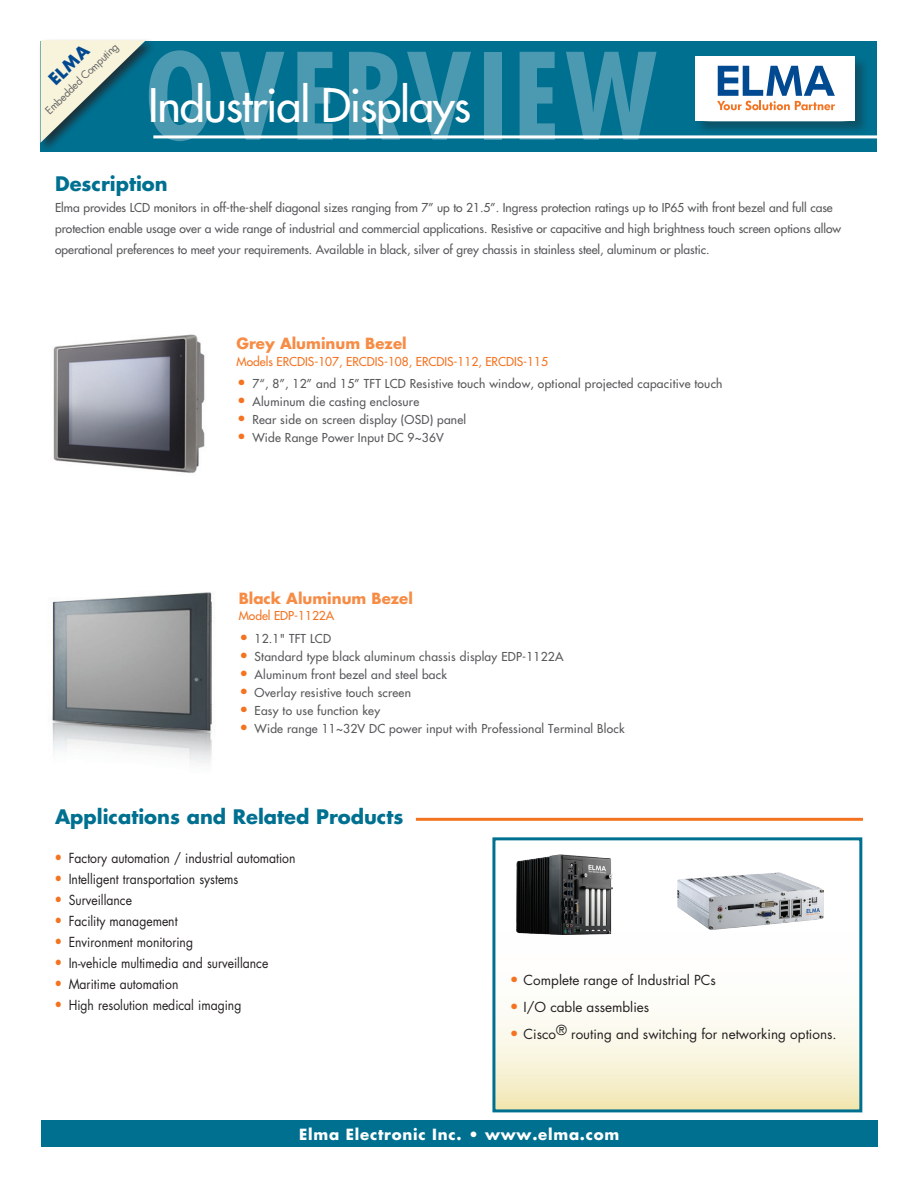
<style>
.page{position:relative;width:918px;height:1188px;background:#fff}
.page>*{position:absolute;margin:0;border:0;box-sizing:border-box;transform-origin:0 0}
.t1{font:700 condensed 116.7px "Futura Std";letter-spacing:.05em;color:#fff}
.t2{font:500 45px "Futura Std";letter-spacing:-.025em;color:#fff}
.t3{font:700 19.5px "Futura Std";color:#007091}
.t4{font:700 16.5px "Futura Std";color:#014990}
.t5{font:700 15px "Futura Std";color:#f68c45}
.t6{font:700 15px "Futura Std";letter-spacing:.05em;color:#fff}
.t7{font:13.5px "Futura Std";color:#231f20;scale:.9 1}
.t8{font:13.5px "Futura Std";color:#231f20}
.t9{font:500 12px/21px "Futura Std";color:#57585a}
.t10{font:500 12px "Futura Std";letter-spacing:.02em;color:#57585a}
.t11{font:500 12px "Futura Std";color:#f47321}
.t12{font:10.5px "Futura Std";color:#636366}
.s1{font-weight:700;font-size:14.85px;color:#f47321}
</style>
<div class="page">
<div style="left:41px;top:1120px;width:837px;height:28px;background:#007091"></div>
<div style="left:40px;top:41px;width:838px;height:110px;background:#007091"></div>
<hr style="left:153px;top:135px;width:725px;height:3px;background:#fff">
<div style="left:694px;top:56px;width:175px;height:79px;background:#231f20;opacity:.37"></div>
<div style="left:696px;top:57px;width:159px;height:64px;background:#fff"></div>
<svg style="left:717px;top:66px;width:118px;height:44px"></svg>
<div style="left:37px;top:37px;width:120px;height:117px;background:#231f20;opacity:.75"></div>
<svg style="left:40px;top:40px;width:106px;height:103px"></svg>
<img style="left:53px;top:334px;width:152px;height:139px">
<img style="left:52px;top:592px;width:162px;height:173px">
<hr style="left:416px;top:818px;width:447px;height:3px;background:#f47321">
<svg style="left:496px;top:872px;width:362px;height:236px"></svg>
<div style="left:492px;top:837px;width:370px;height:275px;border:3px solid #007091"></div>
<img style="left:677px;top:873px;width:147px;height:56px">
<img style="left:516px;top:854px;width:96px;height:80px">
<h3 class="t4" style="left:44px;top:74px;width:50px;rotate:-44deg">ELMA</h3>
<p class="t12" style="left:43px;top:107px;width:98px;rotate:-44deg">Embedded Computing</p>
<h1 class="t1" style="left:146px;top:24px;width:513px">OVERVIEW</h1>
<h2 class="t2" style="left:148px;top:78px;width:324px">Industrial Displays</h2>
<h3 class="t3" style="left:55px;top:171px;width:114px">Description</h3>
<p class="t9" style="left:55px;top:197px;width:788px">Elma provides LCD monitors in off-the-shelf diagonal sizes ranging from 7” up to 21.5”. Ingress protection ratings up to IP65 with front bezel and full case protection enable usage over a wide range of industrial and commercial applications. Resistive or capacitive and high brightness touch screen options allow operational preferences to meet your requirements. Available in black, silver of grey chassis in stainless steel, aluminum or plastic.</p>
<p class="t5" style="left:237px;top:334px;width:172px">Grey Aluminum Bezel</p>
<p class="t11" style="left:237px;top:354px;width:313px">Models ERCDIS-107, ERCDIS-108, ERCDIS-112, ERCDIS-115</p>
<p class="t10" style="left:237px;top:376px;width:487px"><span class="s1">•</span> 7“, 8”, 12” and 15” TFT LCD Resistive touch window, optional projected capacitive touch</p>
<p class="t10" style="left:237px;top:394px;width:184px"><span class="s1">•</span> Aluminum die casting enclosure</p>
<p class="t10" style="left:237px;top:412px;width:231px"><span class="s1">•</span> Rear side on screen display (OSD) panel</p>
<p class="t10" style="left:237px;top:430px;width:209px"><span class="s1">•</span> Wide Range Power Input DC 9~36V</p>
<p class="t5" style="left:239px;top:588px;width:176px">Black Aluminum Bezel</p>
<p class="t11" style="left:239px;top:609px;width:97px">Model EDP-1122A</p>
<p class="t9" style="left:239px;top:628px;width:94px"><span class="s1">•</span> 12.1" TFT LCD</p>
<p class="t10" style="left:239px;top:649px;width:326px"><span class="s1">•</span> Standard type black aluminum chassis display EDP-1122A</p>
<p class="t10" style="left:239px;top:667px;width:210px"><span class="s1">•</span> Aluminum front bezel and steel back</p>
<p class="t10" style="left:239px;top:685px;width:174px"><span class="s1">•</span> Overlay resistive touch screen</p>
<p class="t10" style="left:239px;top:703px;width:143px"><span class="s1">•</span> Easy to use function key</p>
<p class="t10" style="left:239px;top:721px;width:387px"><span class="s1">•</span> Wide range 11~32V DC power input with Professional Terminal Block</p>
<h3 class="t3" style="left:55px;top:804px;width:350px">Applications and Related Products</h3>
<p class="t7" style="left:54px;top:850px;width:270px"><span class="s1">•</span> Factory automation / industrial automation</p>
<p class="t7" style="left:54px;top:871px;width:207px"><span class="s1">•</span> Intelligent transportation systems</p>
<p class="t7" style="left:54px;top:892px;width:88px"><span class="s1">•</span> Surveillance</p>
<p class="t7" style="left:54px;top:913px;width:139px"><span class="s1">•</span> Facility management</p>
<p class="t7" style="left:54px;top:934px;width:156px"><span class="s1">•</span> Environment monitoring</p>
<p class="t7" style="left:54px;top:955px;width:240px"><span class="s1">•</span> In-vehicle multimedia and surveillance</p>
<p class="t7" style="left:54px;top:976px;width:140px"><span class="s1">•</span> Maritime automation</p>
<p class="t7" style="left:54px;top:997px;width:210px"><span class="s1">•</span> High resolution medical imaging</p>
<p class="t8" style="left:509px;top:972px;width:208px"><span class="s1">•</span> Complete range of Industrial PCs</p>
<p class="t8" style="left:509px;top:999px;width:142px"><span class="s1">•</span> I/O cable assemblies</p>
<p class="t8" style="left:509px;top:1026px;width:329px"><span class="s1">•</span> Cisco® routing and switching for networking options.</p>
<p class="t6" style="left:299px;top:1125px;width:322px">Elma Electronic Inc. • www.elma.com</p>
</div>
